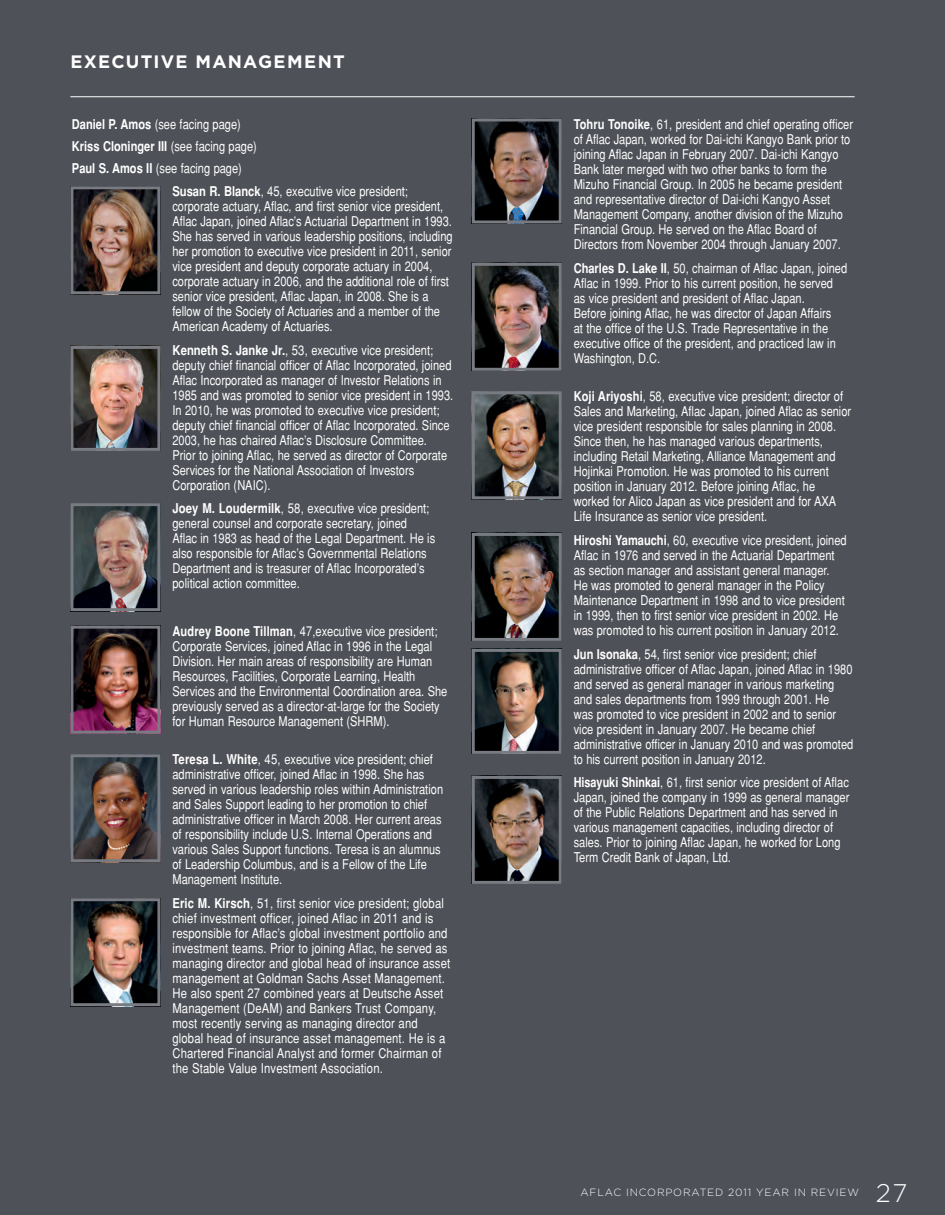
<style>
.page{position:relative;width:945px;height:1215px;background:#4f5158}
.page>*{position:absolute;margin:0;border:0;box-sizing:border-box;transform-origin:0 0}
.t1{font:300 25.5px "Gotham";color:#fff}
.t2{font:700 18px "Gotham";letter-spacing:.07em;color:#fff}
.t3{font:condensed 13.5px/15px "Helvetica";color:#fff}
.t4{font:300 10.5px "Gotham";letter-spacing:.08em;color:#fff}
.s1{font-weight:700}
</style>
<div class="page">
<hr style="left:70px;top:96px;width:785px;height:1px;background:#fff">
<img style="left:74px;top:350px;width:82px;height:97px">
<div style="left:70px;top:346px;width:90px;height:105px;border:3px solid #797b82"></div>
<img style="left:74px;top:507px;width:82px;height:100px">
<div style="left:70px;top:503px;width:90px;height:108px;border:3px solid #797b82"></div>
<img style="left:74px;top:630px;width:82px;height:100px">
<div style="left:70px;top:626px;width:90px;height:108px;border:3px solid #797b82"></div>
<img style="left:74px;top:758px;width:82px;height:100px">
<div style="left:70px;top:754px;width:90px;height:108px;border:3px solid #797b82"></div>
<img style="left:476px;top:537px;width:82px;height:100px">
<div style="left:472px;top:533px;width:90px;height:108px;border:3px solid #797b82"></div>
<img style="left:476px;top:780px;width:82px;height:100px">
<div style="left:472px;top:776px;width:90px;height:108px;border:3px solid #797b82"></div>
<img style="left:476px;top:395px;width:82px;height:100px">
<div style="left:472px;top:391px;width:90px;height:108px;border:3px solid #797b82"></div>
<img style="left:476px;top:267px;width:82px;height:100px">
<div style="left:472px;top:263px;width:90px;height:108px;border:3px solid #797b82"></div>
<img style="left:476px;top:122px;width:82px;height:98px">
<div style="left:472px;top:118px;width:90px;height:106px;border:3px solid #797b82"></div>
<img style="left:74px;top:190px;width:82px;height:100px">
<div style="left:70px;top:186px;width:90px;height:108px;border:3px solid #797b82"></div>
<img style="left:476px;top:653px;width:82px;height:97px">
<div style="left:472px;top:649px;width:90px;height:105px;border:3px solid #797b82"></div>
<img style="left:74px;top:902px;width:82px;height:100px">
<div style="left:70px;top:898px;width:90px;height:108px;border:3px solid #797b82"></div>
<h2 class="t2" style="left:70px;top:51px;width:34px">EXECUTI</h2>
<h2 class="t2" style="left:161px;top:51px;width:87px">VE MANAGEME</h2>
<h2 class="t2" style="left:318px;top:51px;width:24px">NT</h2>
<p class="t3" style="left:72px;top:113px;width:186px;line-height:21.8px"><span class="s1">Daniel P. Amos</span> (see facing page)<br><span class="s1">Kriss Cloninger III</span> (see facing page)<br><span class="s1">Paul S. Amos II</span> (see facing page)</p>
<p class="t3" style="left:172px;top:184px;width:282px"><span class="s1">Susan R. Blanck</span>, 45, executive vice president; corporate actuary, Aflac, and first senior vice president, Aflac Japan, joined Aflac’s Actuarial Department in 1993.<br>She has served in various leadership positions, including her promotion to executive vice president in 2011, senior vice president and deputy corporate actuary in 2004, corporate actuary in 2006, and the additional role of first senior vice president, Aflac Japan, in 2008. She is a fellow of the Society of Actuaries and a member of the American Academy of Actuaries.</p>
<p class="t3" style="left:172px;top:342px;width:282px"><span class="s1">Kenneth S. Janke Jr.</span>, 53, executive vice president; deputy chief financial officer of Aflac Incorporated, joined Aflac Incorporated as manager of Investor Relations in 1985 and was promoted to senior vice president in 1993.<br>In 2010, he was promoted to executive vice president; deputy chief financial officer of Aflac Incorporated. Since 2003, he has chaired Aflac’s Disclosure Committee.<br>Prior to joining Aflac, he served as director of Corporate Services for the National Association of Investors Corporation (NAIC).</p>
<p class="t3" style="left:172px;top:501px;width:264px"><span class="s1">Joey M. Loudermilk</span>, 58, executive vice president; general counsel and corporate secretary, joined<br>Aflac in 1983 as head of the Legal Department. He is also responsible for Aflac’s Governmental Relations Department and is treasurer of Aflac Incorporated’s political action committee.</p>
<p class="t3" style="left:172px;top:623px;width:277px"><span class="s1">Audrey Boone Tillman</span>, 47,executive vice president; Corporate Services, joined Aflac in 1996 in the Legal Division. Her main areas of responsibility are Human Resources, Facilities, Corporate Learning, Health Services and the Environmental Coordination area. She previously served as a director-at-large for the Society for Human Resource Management (SHRM).</p>
<p class="t3" style="left:172px;top:752px;width:272px"><span class="s1">Teresa L. White</span>, 45, executive vice president; chief administrative officer, joined Aflac in 1998. She has served in various leadership roles within Administration and Sales Support leading to her promotion to chief administrative officer in March 2008. Her current areas of responsibility include U.S. Internal Operations and various Sales Support functions. Teresa is an alumnus of Leadership Columbus, and is a Fellow of the Life Management Institute.</p>
<p class="t3" style="left:172px;top:896px;width:279px"><span class="s1">Eric M. Kirsch</span>, 51, first senior vice president; global chief investment officer, joined Aflac in 2011 and is responsible for Aflac’s global investment portfolio and investment teams. Prior to joining Aflac, he served as managing director and global head of insurance asset management at Goldman Sachs Asset Management.<br>He also spent 27 combined years at Deutsche Asset Management (DeAM) and Bankers Trust Company, most recently serving as managing director and global head of insurance asset management. He is a Chartered Financial Analyst and former Chairman of the Stable Value Investment Association.</p>
<p class="t3" style="left:574px;top:117px;width:281px"><span class="s1">Tohru Tonoike</span>, 61, president and chief operating officer of Aflac Japan, worked for Dai-ichi Kangyo Bank prior to joining Aflac Japan in February 2007. Dai-ichi Kangyo Bank later merged with two other banks to form the Mizuho Financial Group. In 2005 he became president and representative director of Dai-ichi Kangyo Asset Management Company, another division of the Mizuho Financial Group. He served on the Aflac Board of Directors from November 2004 through January 2007.</p>
<p class="t3" style="left:574px;top:260px;width:275px"><span class="s1">Charles D. Lake II</span>, 50, chairman of Aflac Japan, joined Aflac in 1999. Prior to his current position, he served as vice president and president of Aflac Japan.<br>Before joining Aflac, he was director of Japan Affairs<br>at the office of the U.S. Trade Representative in the executive office of the president, and practiced law in Washington, D.C.</p>
<p class="t3" style="left:574px;top:389px;width:279px"><span class="s1">Koji Ariyoshi</span>, 58, executive vice president; director of Sales and Marketing, Aflac Japan, joined Aflac as senior vice president responsible for sales planning in 2008.<br>Since then, he has managed various departments, including Retail Marketing, Alliance Management and Hojinkai Promotion. He was promoted to his current position in January 2012. Before joining Aflac, he worked for Alico Japan as vice president and for AXA Life Insurance as senior vice president.</p>
<p class="t3" style="left:574px;top:533px;width:275px"><span class="s1">Hiroshi Yamauchi</span>, 60, executive vice president, joined Aflac in 1976 and served in the Actuarial Department as section manager and assistant general manager.<br>He was promoted to general manager in the Policy Maintenance Department in 1998 and to vice president in 1999, then to first senior vice president in 2002. He was promoted to his current position in January 2012.</p>
<p class="t3" style="left:574px;top:646px;width:281px"><span class="s1">Jun Isonaka</span>, 54, first senior vice president; chief administrative officer of Aflac Japan, joined Aflac in 1980 and served as general manager in various marketing and sales departments from 1999 through 2001. He<br>was promoted to vice president in 2002 and to senior vice president in January 2007. He became chief administrative officer in January 2010 and was promoted to his current position in January 2012.</p>
<p class="t3" style="left:574px;top:775px;width:277px"><span class="s1">Hisayuki Shinkai</span>, 61, first senior vice president of Aflac Japan, joined the company in 1999 as general manager of the Public Relations Department and has served in various management capacities, including director of sales. Prior to joining Aflac Japan, he worked for Long Term Credit Bank of Japan, Ltd.</p>
<p class="t4" style="left:581px;top:1186px;width:280px">AFLAC INCORPORATED 2011 YEAR I N REVI EW</p>
<h1 class="t1" style="left:876px;top:1178px;width:33px">27</h1>
</div>
